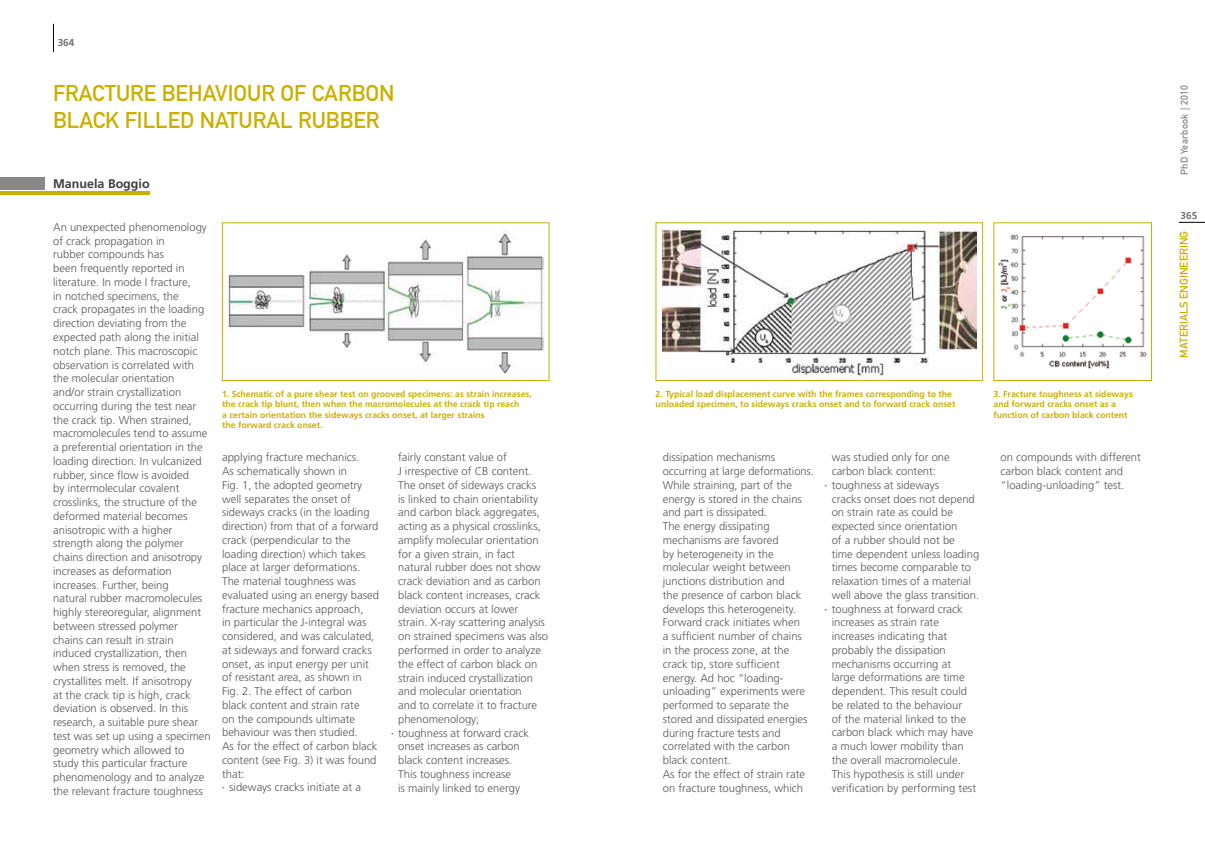
<style>
.page{position:relative;width:1205px;height:851px;background:#fff}
.page>*{position:absolute;margin:0;border:0;box-sizing:border-box;transform-origin:0 0}
.t1{font:22.5px "DIN Mittelschrift Std";color:#c9b000}
.t2{font:700 12.5px "Frutiger LT Std";color:#3e3d40}
.t3{font:300 11.25px/13.8px "Frutiger LT Std";color:#58585a}
.t4{font:11.25px "DIN Mittelschrift Std";color:#c9b000}
.t5{font:10px "DIN Mittelschrift Std";letter-spacing:.03em;color:#87888a}
.t6{font:700 10px "Frutiger LT Std";color:#707172}
.t7{font:700 8.75px/10.5px "Frutiger LT Std";color:#c9b000}
.s1{font-family:"DIN Mittelschrift Std";font-weight:400}
</style>
<div class="page">
<svg style="left:53px;top:24px;width:1px;height:28px"></svg>
<svg style="left:1179px;top:222px;width:26px;height:1px"></svg>
<hr style="left:0;top:191px;width:150px;height:4px;background:#c9b000">
<div style="left:0;top:178px;width:44px;height:12px;background:#87888a"></div>
<img style="left:228px;top:233px;width:315px;height:141px">
<div style="left:222px;top:222px;width:327px;height:159px;border:1px solid #c9b000"></div>
<img style="left:662px;top:229px;width:314px;height:148px">
<div style="left:656px;top:222px;width:327px;height:159px;border:1px solid #c9b000"></div>
<img style="left:998px;top:234px;width:149px;height:135px">
<div style="left:993px;top:222px;width:159px;height:159px;border:1px solid #c9b000"></div>
<p class="t6" style="left:58px;top:37px;width:18px">364</p>
<h1 class="t1" style="left:53px;top:80px;width:26px">FRACTURE</h1>
<h1 class="t1" style="left:162px;top:80px;width:13px">BEHAVI</h1>
<h1 class="t1" style="left:233px;top:80px;width:93px">OUR OF CARB</h1>
<h1 class="t1" style="left:365px;top:80px;width:27px">ON</h1>
<h1 class="t1" style="left:53px;top:107px;width:14px">BLAC</h1>
<h1 class="t1" style="left:105px;top:107px;width:32px">K FILLED</h1>
<h1 class="t1" style="left:200px;top:107px;width:14px">NATURAL</h1>
<h1 class="t1" style="left:298px;top:107px;width:15px">RUBBER</h1>
<p class="t2" style="left:53px;top:176px;width:98px">Manuela Boggio</p>
<p class="t3" style="left:53px;top:220px;width:159px">An unexpected phenomenology of crack propagation in<br>rubber compounds has<br>been frequently reported in literature. In mode I fracture,<br>in notched specimens, the<br>crack propagates in the loading direction deviating from the expected path along the initial notch plane. This macroscopic observation is correlated with the molecular orientation<br>and/or strain crystallization occurring during the test near the crack tip. When strained, macromolecules tend to assume a preferential orientation in the loading direction. In vulcanized rubber, since flow is avoided<br>by intermolecular covalent crosslinks, the structure of the deformed material becomes anisotropic with a higher strength along the polymer chains direction and anisotropy increases as deformation increases. Further, being<br>natural rubber macromolecules highly stereoregular, alignment between stressed polymer chains can result in strain induced crystallization, then when stress is removed, the crystallites melt. If anisotropy<br>at the crack tip is high, crack deviation is observed. In this research, a suitable pure shear test was set up using a specimen geometry which allowed to study this particular fracture phenomenology and to analyze the relevant fracture toughness</p>
<p class="t7" style="left:222px;top:388px;width:311px">1. Schematic of a pure shear test on grooved specimens: as strain increases, the crack tip blunt, then when the macromolecules at the crack tip reach<br>a certain orientation the sideways cracks onset, at larger strains<br>the forward crack onset.</p>
<p class="t7" style="left:656px;top:388px;width:301px">2. Typical load displacement curve with the frames corresponding to the unloaded specimen, to sideways cracks onset and to forward crack onset</p>
<p class="t7" style="left:993px;top:388px;width:141px">3. Fracture toughness at sideways and forward cracks onset as a function of carbon black content</p>
<p class="t3" style="left:222px;top:450px;width:158px">applying fracture mechanics.<br>As schematically shown in<br>Fig. 1, the adopted geometry well separates the onset of sideways cracks (in the loading direction) from that of a forward crack (perpendicular to the loading direction) which takes place at larger deformations.<br>The material toughness was evaluated using an energy based fracture mechanics approach,<br>in particular the J-integral was considered, and was calculated, at sideways and forward cracks onset, as input energy per unit of resistant area, as shown in<br>Fig. 2. The effect of carbon black content and strain rate<br>on the compounds ultimate behaviour was then studied.<br>As for the effect of carbon black content (see Fig. 3) it was found that:<br><span class="s1">∙</span> sideways cracks initiate at a</p>
<p class="t3" style="left:398px;top:450px;width:110px">fairly constant value of</p>
<p class="t3" style="left:398px;top:464px;width:135px">J irrespective of CB content.</p>
<p class="t3" style="left:398px;top:478px;width:140px">The onset of sideways cracks</p>
<p class="t3" style="left:398px;top:492px;width:142px">is linked to chain orientability</p>
<p class="t3" style="left:398px;top:505px;width:143px">and carbon black aggregates,</p>
<p class="t3" style="left:398px;top:519px;width:144px">acting as a physical crosslinks,</p>
<p class="t3" style="left:398px;top:533px;width:142px">amplify molecular orientation</p>
<p class="t3" style="left:398px;top:547px;width:118px">for a given strain, in fact</p>
<p class="t3" style="left:398px;top:560px;width:144px">natural rubber does not show</p>
<p class="t3" style="left:398px;top:574px;width:144px">crack deviation and as carbon</p>
<p class="t3" style="left:398px;top:588px;width:144px">black content increases, crack</p>
<p class="t3" style="left:398px;top:602px;width:122px">deviation occurs at lower</p>
<p class="t3" style="left:398px;top:615px;width:148px">strain. X-ray scattering analysis</p>
<p class="t3" style="left:398px;top:629px;width:152px">on strained specimens was also</p>
<p class="t3" style="left:398px;top:643px;width:144px">performed in order to analyze</p>
<p class="t3" style="left:398px;top:657px;width:141px">the effect of carbon black on</p>
<p class="t3" style="left:398px;top:670px;width:136px">strain induced crystallization</p>
<p class="t3" style="left:398px;top:684px;width:125px">and molecular orientation</p>
<p class="t3" style="left:398px;top:698px;width:140px">and to correlate it to fracture</p>
<p class="t3" style="left:398px;top:712px;width:83px">phenomenology;</p>
<p class="t3" style="left:391px;top:725px;width:140px"><span class="s1">∙</span> toughness at forward crack</p>
<p class="t3" style="left:398px;top:739px;width:123px">onset increases as carbon</p>
<p class="t3" style="left:398px;top:753px;width:116px">black content increases.</p>
<p class="t3" style="left:398px;top:767px;width:114px">This toughness increase</p>
<p class="t3" style="left:398px;top:780px;width:123px">is mainly linked to energy</p>
<p class="t3" style="left:663px;top:450px;width:153px">dissipation mechanisms occurring at large deformations.<br>While straining, part of the energy is stored in the chains and part is dissipated.<br>The energy dissipating mechanisms are favored<br>by heterogeneity in the molecular weight between junctions distribution and<br>the presence of carbon black develops this heterogeneity.<br>Forward crack initiates when<br>a sufficient number of chains<br>in the process zone, at the crack tip, store sufficient energy. Ad hoc “loading&shy;unloading” experiments were performed to separate the stored and dissipated energies during fracture tests and correlated with the carbon black content.<br>As for the effect of strain rate on fracture toughness, which</p>
<p class="t3" style="left:831px;top:450px;width:120px">was studied only for one</p>
<p class="t3" style="left:831px;top:464px;width:106px">carbon black content:</p>
<p class="t3" style="left:824px;top:478px;width:116px"><span class="s1">∙</span> toughness at sideways</p>
<p class="t3" style="left:831px;top:492px;width:145px">cracks onset does not depend</p>
<p class="t3" style="left:831px;top:505px;width:123px">on strain rate as could be</p>
<p class="t3" style="left:831px;top:519px;width:127px">expected since orientation</p>
<p class="t3" style="left:831px;top:533px;width:125px">of a rubber should not be</p>
<p class="t3" style="left:831px;top:547px;width:149px">time dependent unless loading</p>
<p class="t3" style="left:831px;top:560px;width:141px">times become comparable to</p>
<p class="t3" style="left:831px;top:574px;width:141px">relaxation times of a material</p>
<p class="t3" style="left:831px;top:588px;width:149px">well above the glass transition.</p>
<p class="t3" style="left:824px;top:602px;width:140px"><span class="s1">∙</span> toughness at forward crack</p>
<p class="t3" style="left:831px;top:615px;width:109px">increases as strain rate</p>
<p class="t3" style="left:831px;top:629px;width:117px">increases indicating that</p>
<p class="t3" style="left:831px;top:643px;width:116px">probably the dissipation</p>
<p class="t3" style="left:831px;top:657px;width:121px">mechanisms occurring at</p>
<p class="t3" style="left:831px;top:670px;width:134px">large deformations are time</p>
<p class="t3" style="left:831px;top:684px;width:137px">dependent. This result could</p>
<p class="t3" style="left:831px;top:698px;width:132px">be related to the behaviour</p>
<p class="t3" style="left:831px;top:712px;width:136px">of the material linked to the</p>
<p class="t3" style="left:831px;top:725px;width:143px">carbon black which may have</p>
<p class="t3" style="left:831px;top:739px;width:133px">a much lower mobility than</p>
<p class="t3" style="left:831px;top:753px;width:131px">the overall macromolecule.</p>
<p class="t3" style="left:831px;top:767px;width:134px">This hypothesis is still under</p>
<p class="t3" style="left:831px;top:780px;width:146px">verification by performing test</p>
<p class="t3" style="left:1000px;top:450px;width:142px">on compounds with different carbon black content and “loading-unloading” test.</p>
<p class="t5" style="left:1178px;top:175px;width:92px;rotate:-90deg">PHD YEARBOOK | 2010</p>
<p class="t6" style="left:1180px;top:210px;width:18px">365</p>
<p class="t4" style="left:1177px;top:357px;width:128px;rotate:-90deg">MATERIALS ENGINEERING</p>
</div>
